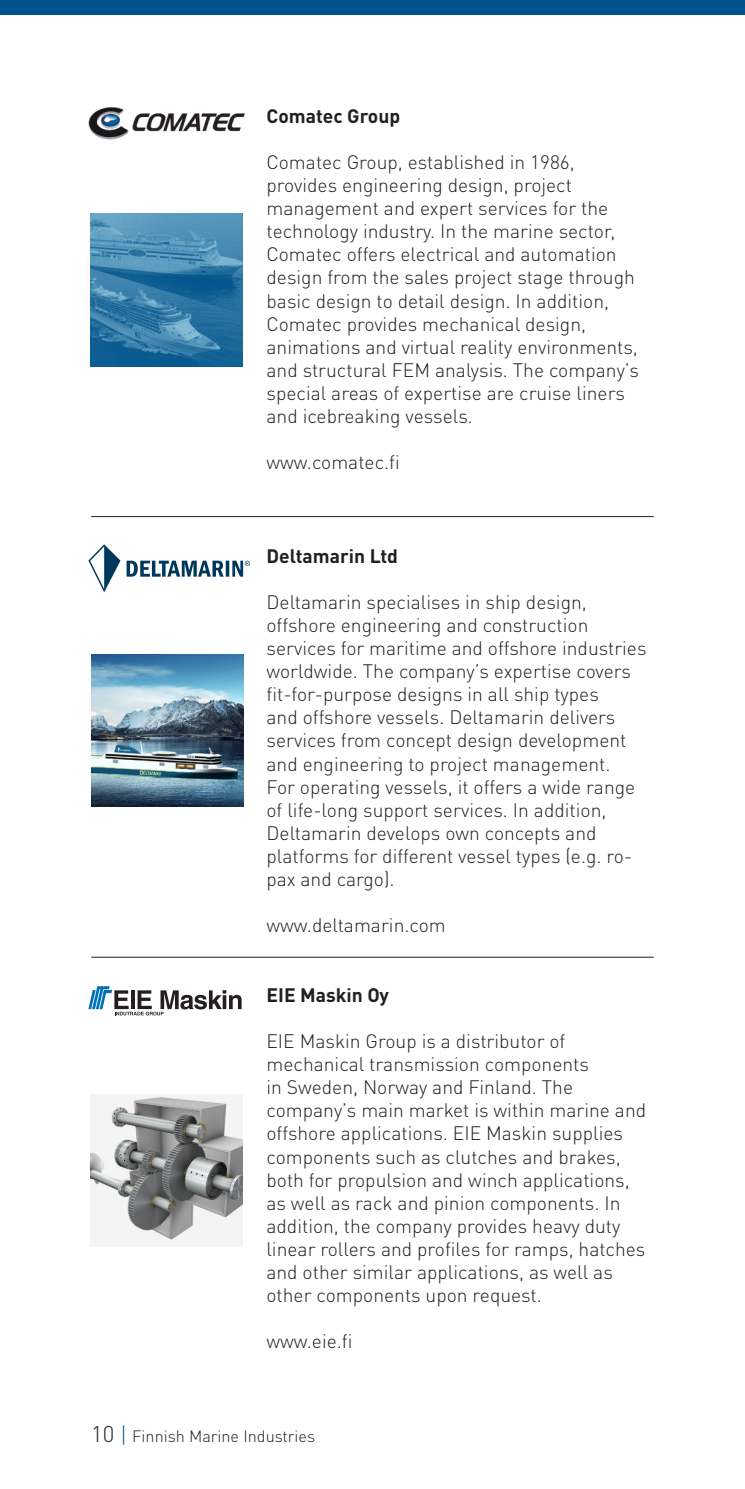
<style>
.page{position:relative;width:745px;height:1489px;background:#fff}
.page>*{position:absolute;margin:0;border:0;box-sizing:border-box;transform-origin:0 0}
.Leipis_7_7_pt{font:300 19.25px/23px "DIN Pro";color:#231f20}
.Yritysotsikko{font:700 19.25px "DIN Pro";color:#231f20}
.t1{font:300 16.25px "DIN Pro";color:#231f20}
.s1{font-size:22.5px}
.s2{font-size:22.5px;color:#01528c}
</style>
<div class="page">
<div style="left:0;top:0;width:744px;height:15px;background:#01528c"></div>
<hr style="left:91px;top:516px;width:562px;height:1px;background:#231f20">
<hr style="left:91px;top:956px;width:562px;height:1px;background:#231f20">
<img style="left:91px;top:654px;width:152px;height:152px">
<img style="left:91px;top:214px;width:152px;height:152px">
<img style="left:89px;top:107px;width:156px;height:32px">
<img style="left:90px;top:1094px;width:152px;height:152px">
<svg style="left:88px;top:544px;width:162px;height:48px"></svg>
<svg style="left:88px;top:986px;width:153px;height:29px"></svg>
<p class="Yritysotsikko" style="left:266px;top:101px;width:135px">Comatec Group</p>
<p class="Leipis_7_7_pt" style="left:266px;top:149px;width:374px">Comatec Group, established in 1986, provides engineering design, project management and expert services for the technology industry. In the marine sector, Comatec offers electrical and automation design from the sales project stage through basic design to detail design. In addition, Comatec provides mechanical design, animations and virtual reality environments, and structural FEM analysis. The company’s special areas of expertise are cruise liners and icebreaking vessels.</p>
<p class="Leipis_7_7_pt" style="left:266px;top:449px;width:135px">www.comatec.fi</p>
<p class="Yritysotsikko" style="left:266px;top:540px;width:133px">Deltamarin Ltd</p>
<p class="Leipis_7_7_pt" style="left:266px;top:589px;width:381px">Deltamarin specialises in ship design, offshore engineering and construction services for maritime and offshore industries worldwide. The company’s expertise covers fit-for-purpose designs in all ship types<br>and offshore vessels. Deltamarin delivers services from concept design development and engineering to project management.<br>For operating vessels, it offers a wide range of life-long support services. In addition, Deltamarin develops own concepts and platforms for different vessel types (e.g. ro&shy;pax and cargo).</p>
<p class="Leipis_7_7_pt" style="left:266px;top:912px;width:181px">www.deltamarin.com</p>
<p class="Yritysotsikko" style="left:266px;top:979px;width:124px">EIE Maskin Oy</p>
<p class="Leipis_7_7_pt" style="left:266px;top:1028px;width:381px">EIE Maskin Group is a distributor of mechanical transmission components<br>in Sweden, Norway and Finland. The company’s main market is within marine and offshore applications. EIE Maskin supplies components such as clutches and brakes, both for propulsion and winch applications, as well as rack and pinion components. In addition, the company provides heavy duty linear rollers and profiles for ramps, hatches and other similar applications, as well as other components upon request.</p>
<p class="Leipis_7_7_pt" style="left:266px;top:1328px;width:87px">www.eie.fi</p>
<p class="t1" style="left:91px;top:1423px;width:225px"><span class="s1">10</span> <span class="s2">|</span> Finnish Marine Industries</p>
</div>
